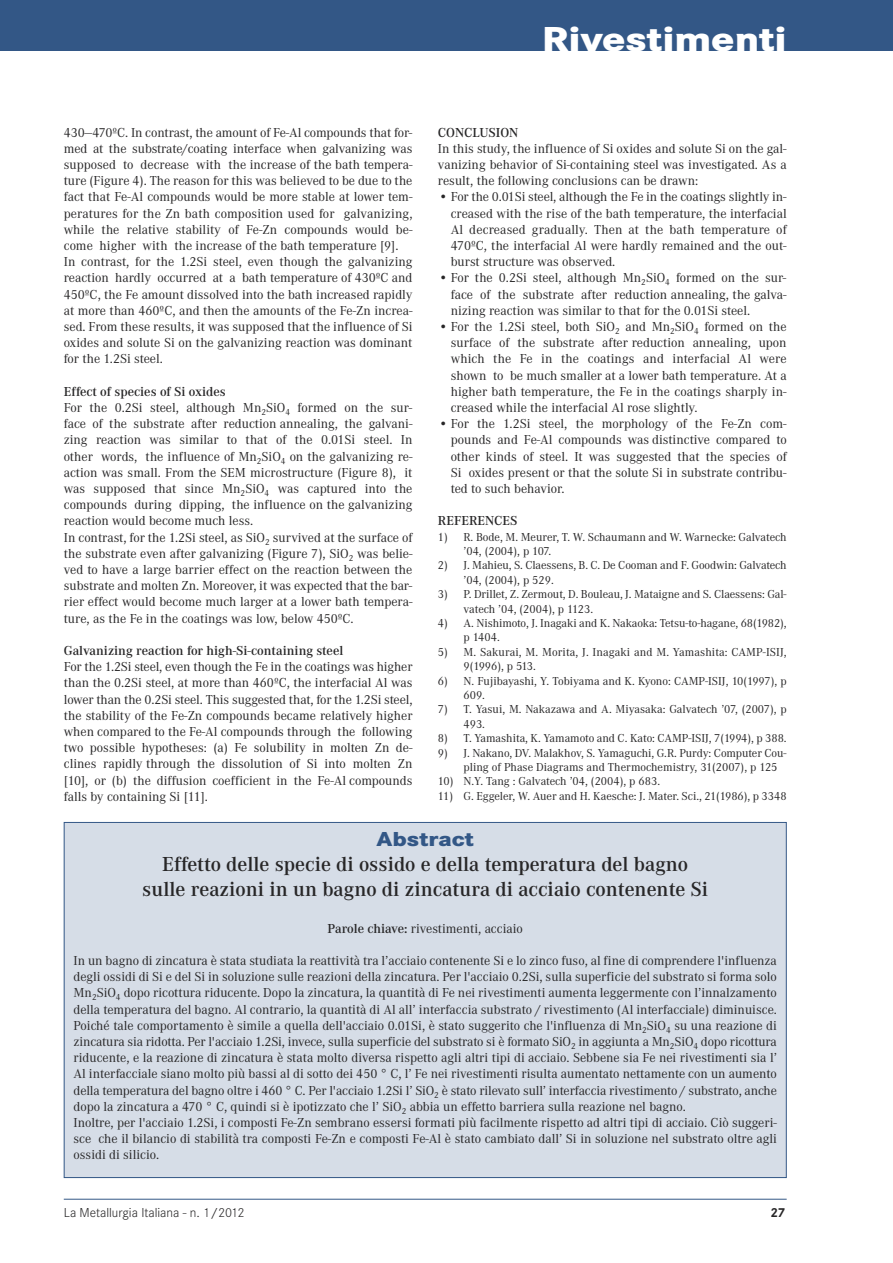
<style>
.page{position:relative;width:893px;height:1263px;background:#fff}
.page>*{position:absolute;margin:0;border:0;box-sizing:border-box;transform-origin:0 0}
.t1{font:800 36px "Corporate S";color:#fff;scale:1.14 1}
.t2{font:600 21px/25.2px "Corporate A";color:#272627;text-align:center}
.t3{font:800 21px "Corporate S";color:#335786;scale:1.14 1}
.t4{font:13.5px/16.2px "Corporate A";color:#272627;text-align:justify}
.t5{font:600 13.5px "Corporate A";color:#272627}
.t6{font:300 13.5px "Corporate S";color:#272627}
.t7{font:700 13.5px "Corporate S";color:#272627}
.t8{font:12px/14.4px "Corporate A";letter-spacing:-.005em;color:#272627}
.s1{font-weight:600}
</style>
<div class="page">
<div style="left:0;top:0;width:893px;height:51px;background:#335786"></div>
<hr style="left:64px;top:1199px;width:723px;height:1px;background:#335786">
<div style="left:65px;top:823px;width:721px;height:354px;background:#d6dde7"></div>
<h1 class="t1" style="left:542px;top:18px;width:216px">Rivestimenti</h1>
<p class="t4" style="left:64px;top:124px;width:350px;text-align:left">430—470ºC. In contrast, the amount of Fe-Al compounds that for&shy;med at the substrate/coating interface when galvanizing was supposed to decrease with the increase of the bath tempera&shy;ture (Figure 4). The reason for this was believed to be due to the fact that Fe-Al compounds would be more stable at lower tem&shy;peratures for the Zn bath composition used for galvanizing, while the relative stability of Fe-Zn compounds would be&shy;come higher with the increase of the bath temperature [9].<br>In contrast, for the 1.2Si steel, even though the galvanizing reaction hardly occurred at a bath temperature of 430ºC and 450ºC, the Fe amount dissolved into the bath increased rapidly at more than 460ºC, and then the amounts of the Fe-Zn increa&shy;sed. From these results, it was supposed that the influence of Si oxides and solute Si on the galvanizing reaction was dominant for the 1.2Si steel.</p>
<p class="t4" style="left:64px;top:383px;width:350px;text-align:left"><span class="s1">Effect of species of Si oxides<br></span>For the 0.2Si steel, although Mn<sub>2</sub>SiO<sub>4</sub> formed on the sur&shy;face of the substrate after reduction annealing, the galvani&shy;zing reaction was similar to that of the 0.01Si steel. In other words, the influence of Mn<sub>2</sub>SiO<sub>4</sub> on the galvanizing re&shy;action was small. From the SEM microstructure (Figure 8), it was supposed that since Mn<sub>2</sub>SiO<sub>4</sub> was captured into the compounds during dipping, the influence on the galvanizing reaction would become much less.<br>In contrast, for the 1.2Si steel, as SiO<sub>2</sub> survived at the surface of the substrate even after galvanizing (Figure 7), SiO<sub>2</sub> was belie&shy;ved to have a large barrier effect on the reaction between the substrate and molten Zn. Moreover, it was expected that the bar&shy;rier effect would become much larger at a lower bath tempera&shy;ture, as the Fe in the coatings was low, below 450ºC.</p>
<p class="t5" style="left:64px;top:642px;width:281px">Galvanizing reaction for high-Si-containing steel</p>
<p class="t4" style="left:64px;top:658px;width:350px">For the 1.2Si steel, even though the Fe in the coatings was higher than the 0.2Si steel, at more than 460ºC, the interfacial Al was lower than the 0.2Si steel. This suggested that, for the 1.2Si steel, the stability of the Fe-Zn compounds became relatively higher when compared to the Fe-Al compounds through the following two possible hypotheses: (a) Fe solubility in molten Zn de&shy;clines rapidly through the dissolution of Si into molten Zn [10], or (b) the diffusion coefficient in the Fe-Al compounds falls by containing Si [11].</p>
<p class="t5" style="left:438px;top:124px;width:82px">CONCLUSION</p>
<p class="t4" style="left:438px;top:140px;width:350px">In this study, the influence of Si oxides and solute Si on the gal&shy;vanizing behavior of Si-containing steel was investigated. As a result, the following conclusions can be drawn:</p>
<p class="t4" style="left:451px;top:189px;width:337px;text-indent:-12px">• For the 0.01Si steel, although the Fe in the coatings slightly in&shy;creased with the rise of the bath temperature, the interfacial Al decreased gradually. Then at the bath temperature of 470ºC, the interfacial Al were hardly remained and the out&shy;burst structure was observed.</p>
<p class="t4" style="left:451px;top:270px;width:337px;text-indent:-12px">• For the 0.2Si steel, although Mn<sub>2</sub>SiO<sub>4</sub> formed on the sur&shy;face of the substrate after reduction annealing, the galva&shy;nizing reaction was similar to that for the 0.01Si steel.</p>
<p class="t4" style="left:451px;top:318px;width:337px;text-indent:-12px">• For the 1.2Si steel, both SiO<sub>2</sub> and Mn<sub>2</sub>SiO<sub>4</sub> formed on the surface of the substrate after reduction annealing, upon which the Fe in the coatings and interfacial Al were shown to be much smaller at a lower bath temperature. At a higher bath temperature, the Fe in the coatings sharply in&shy;creased while the interfacial Al rose slightly.</p>
<p class="t4" style="left:451px;top:415px;width:337px;text-indent:-12px">• For the 1.2Si steel, the morphology of the Fe-Zn com&shy;pounds and Fe-Al compounds was distinctive compared to other kinds of steel. It was suggested that the species of Si oxides present or that the solute Si in substrate contribu&shy;ted to such behavior.</p>
<p class="t5" style="left:438px;top:513px;width:81px">REFERENCES</p>
<p class="t8" style="left:463px;top:529px;width:325px;text-indent:-26px">1) R. Bode, M. Meurer, T. W. Schaumann and W. Warnecke: Galvatech ’04, (2004), p 107.</p>
<p class="t8" style="left:463px;top:558px;width:325px;text-indent:-26px">2) J. Mahieu, S. Claessens, B. C. De Cooman and F. Goodwin: Galvatech ’04, (2004), p 529.</p>
<p class="t8" style="left:463px;top:587px;width:325px;text-indent:-26px">3) P. Drillet, Z. Zermout, D. Bouleau, J. Mataigne and S. Claessens: Gal&shy;vatech ’04, (2004), p 1123.</p>
<p class="t8" style="left:463px;top:616px;width:325px;text-indent:-26px">4) A. Nishimoto, J. Inagaki and K. Nakaoka: Tetsu-to-hagane, 68(1982), p 1404.</p>
<p class="t8" style="left:463px;top:644px;width:325px;text-indent:-26px">5) M. Sakurai, M. Morita, J. Inagaki and M. Yamashita: CAMP-ISIJ,<br>9(1996), p 513.</p>
<p class="t8" style="left:463px;top:673px;width:325px;text-indent:-26px">6) N. Fujibayashi, Y. Tobiyama and K. Kyono: CAMP-ISIJ, 10(1997), p<br>609.</p>
<p class="t8" style="left:463px;top:702px;width:325px;text-indent:-26px">7) T. Yasui, M. Nakazawa and A. Miyasaka: Galvatech ’07, (2007), p<br>493.</p>
<p class="t8" style="left:438px;top:731px;width:350px">8) T. Yamashita, K. Yamamoto and C. Kato: CAMP-ISIJ, 7(1994), p 388.</p>
<p class="t8" style="left:463px;top:745px;width:325px;text-indent:-26px">9) J. Nakano, DV. Malakhov, S. Yamaguchi, G.R. Purdy: Computer Cou&shy;pling of Phase Diagrams and Thermochemistry, 31(2007), p 125</p>
<p class="t8" style="left:438px;top:774px;width:224px">10) N.Y. Tang : Galvatech ’04, (2004), p 683.</p>
<p class="t8" style="left:438px;top:788px;width:350px">11) G. Eggeler, W. Auer and H. Kaesche: J. Mater. Sci., 21(1986), p 3348</p>
<h2 class="t3" style="left:376px;top:826px;width:87px">Abstract</h2>
<h2 class="t2" style="left:142px;top:851px;width:567px">Effetto delle specie di ossido e della temperatura del bagno sulle reazioni in un bagno di zincatura di acciaio contenente Si</h2>
<p class="t4" style="left:328px;top:920px;width:197px"><span class="s1">Parole chiave:</span> rivestimenti, acciaio</p>
<p class="t4" style="left:74px;top:952px;width:705px;text-align:left">In un bagno di zincatura è stata studiata la reattività tra l’acciaio contenente Si e lo zinco fuso, al fine di comprendere l'influenza degli ossidi di Si e del Si in soluzione sulle reazioni della zincatura. Per l'acciaio 0.2Si, sulla superficie del substrato si forma solo Mn<sub>2</sub>SiO<sub>4</sub> dopo ricottura riducente. Dopo la zincatura, la quantità di Fe nei rivestimenti aumenta leggermente con l’innalzamento della temperatura del bagno. Al contrario, la quantità di Al all’ interfaccia substrato / rivestimento (Al interfacciale) diminuisce.<br>Poiché tale comportamento è simile a quella dell'acciaio 0.01Si, è stato suggerito che l'influenza di Mn<sub>2</sub>SiO<sub>4</sub> su una reazione di zincatura sia ridotta. Per l'acciaio 1.2Si, invece, sulla superficie del substrato si è formato SiO<sub>2</sub> in aggiunta a Mn<sub>2</sub>SiO<sub>4</sub> dopo ricottura riducente, e la reazione di zincatura è stata molto diversa rispetto agli altri tipi di acciaio. Sebbene sia Fe nei rivestimenti sia l’ Al interfacciale siano molto più bassi al di sotto dei 450 ° C, l’ Fe nei rivestimenti risulta aumentato nettamente con un aumento della temperatura del bagno oltre i 460 ° C. Per l'acciaio 1.2Si l’ SiO<sub>2</sub> è stato rilevato sull’ interfaccia rivestimento / substrato, anche dopo la zincatura a 470 ° C, quindi si è ipotizzato che l’ SiO<sub>2</sub> abbia un effetto barriera sulla reazione nel bagno.<br>Inoltre, per l'acciaio 1.2Si, i composti Fe-Zn sembrano essersi formati più facilmente rispetto ad altri tipi di acciaio. Ciò suggeri&shy;sce che il bilancio di stabilità tra composti Fe-Zn e composti Fe-Al è stato cambiato dall’ Si in soluzione nel substrato oltre agli ossidi di silicio.</p>
<p class="t6" style="left:64px;top:1204px;width:182px">La Metallurgia Italiana - n. 1/2012</p>
<p class="t7" style="left:771px;top:1204px;width:16px">27</p>
</div>
